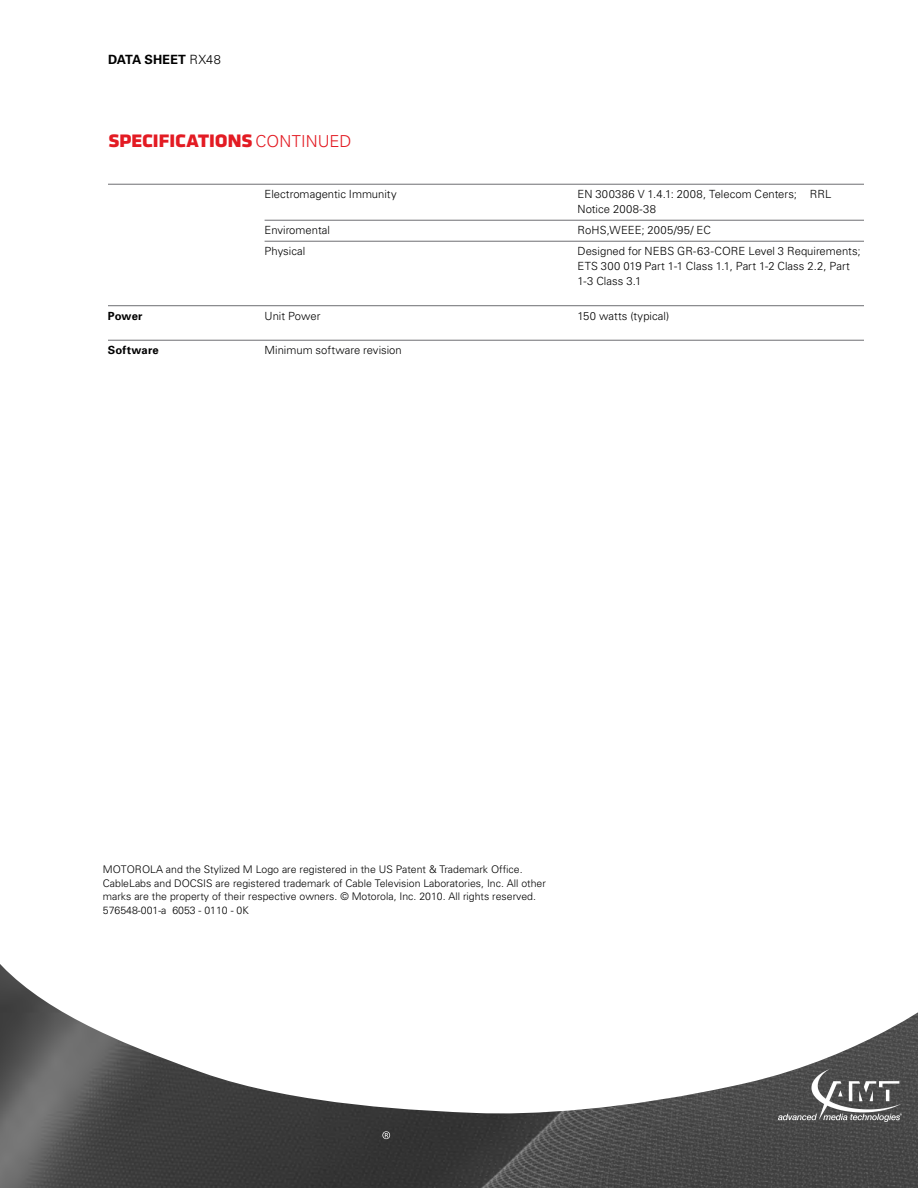
<style>
.page{position:relative;width:918px;height:1188px;background:#fff}
.page>*{position:absolute;margin:0;border:0;box-sizing:border-box;transform-origin:0 0}
.t1{font:700 24px "Klavika";letter-spacing:-.045em;color:#e31b23}
.t2{font:700 12.75px "Univers";letter-spacing:.005em;color:#000}
.t3{font:300 11.25px/15px "Univers";color:#000}
.t4{font:700 11.25px "Univers";color:#000}
.t5{font:300 10.5px/13.5px "Univers";color:#000}
.s1{font-weight:300}
.s2{font-family:"Univers";font-weight:300;font-size:16.5px}
</style>
<div class="page">
<hr style="left:108px;top:184px;width:756px;height:1px;background:#6d6e71">
<hr style="left:265px;top:220px;width:599px;height:1px;background:#6d6e71">
<hr style="left:265px;top:241px;width:599px;height:1px;background:#6d6e71">
<hr style="left:108px;top:305px;width:756px;height:1px;background:#6d6e71">
<hr style="left:108px;top:340px;width:756px;height:1px;background:#6d6e71">
<img style="left:0;top:964px;width:918px;height:224px">
<img style="left:778px;top:1069px;width:124px;height:52px">
<svg style="left:382px;top:1131px;width:8px;height:8px"></svg>
<p class="t2" style="left:108px;top:52px;width:114px">data sheet <span class="s1">RX48</span></p>
<h1 class="t1" style="left:108px;top:122px;width:159px">specifications <span class="s2">continued</span></h1>
<p class="t3" style="left:265px;top:186px;width:134px">Electromagentic Immunity</p>
<p class="t3" style="left:577px;top:186px;width:256px">EN 300386 V 1.4.1: 2008, Telecom Centers; RRL<br>Notice 2008-38</p>
<p class="t3" style="left:265px;top:222px;width:67px">Enviromental</p>
<p class="t3" style="left:577px;top:222px;width:135px">RoHS,WEEE; 2005/95/ EC</p>
<p class="t3" style="left:265px;top:243px;width:42px">Physical</p>
<p class="t3" style="left:577px;top:243px;width:285px">Designed for NEBS GR-63-CORE Level 3 Requirements;<br>ETS 300 019 Part 1-1 Class 1.1, Part 1-2 Class 2.2, Part<br>1-3 Class 3.1</p>
<p class="t4" style="left:108px;top:308px;width:36px">Power</p>
<p class="t3" style="left:265px;top:308px;width:57px">Unit Power</p>
<p class="t3" style="left:577px;top:308px;width:93px">150 watts (typical)</p>
<p class="t4" style="left:108px;top:343px;width:52px">Software</p>
<p class="t3" style="left:265px;top:342px;width:139px">Minimum software revision</p>
<p class="t5" style="left:103px;top:862px;width:445px">MOTOROLA and the Stylized M Logo are registered in the US Patent &amp; Trademark Office.<br>CableLabs and DOCSIS are registered trademark of Cable Television Laboratories, Inc. All other marks are the property of their respective owners. © Motorola, Inc. 2010. All rights reserved.<br>576548-001-a 6053 - 0110 - 0K</p>
</div>
